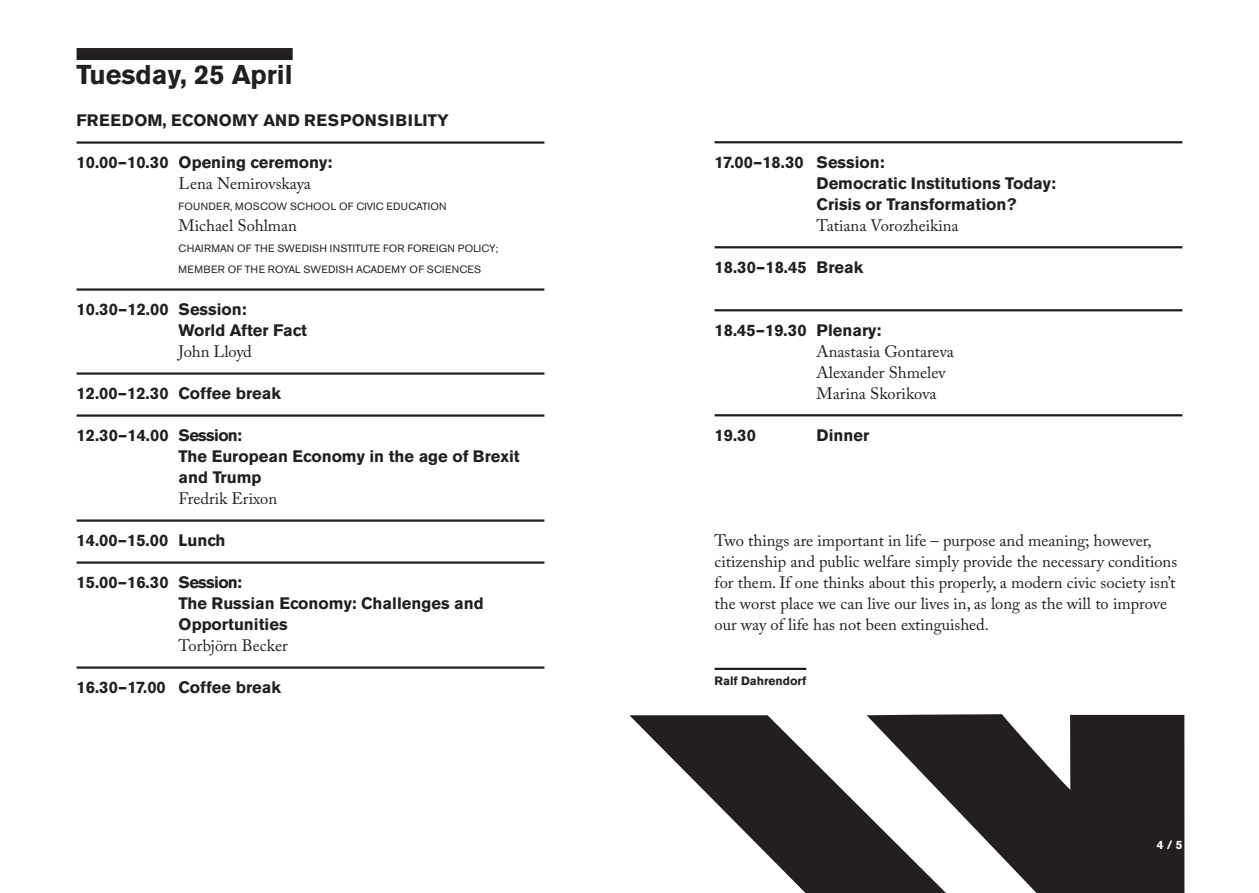
<style>
.page{position:relative;width:1259px;height:893px;background:#fff}
.page>*{position:absolute;margin:0;border:0;box-sizing:border-box;transform-origin:0 0}
.t1{font:700 27px "Akzidenz Grotesk BE";color:#231f20}
.t2{font:16.5px/21px "Adobe Caslon Pro";color:#231f20}
.t3{font:700 16.5px/21px "Akzidenz Grotesk BE";color:#231f20}
.t4{font:700 16.5px/21px "Akzidenz Grotesk BE";color:#202020}
.t5{font:700 16.5px "Akzidenz Grotesk BE";letter-spacing:-.04em;color:#231f20}
.t6{font:700 16.5px "Akzidenz Grotesk BE";letter-spacing:.02em;color:#231f20}
.t7{font:700 12px "Akzidenz Grotesk BE";color:#231f20}
.t8{font:700 12px "Akzidenz Grotesk BE";color:#fff}
.t9{font:10.5px/21px "Akzidenz Grotesk BE";letter-spacing:.02em;color:#231f20}
</style>
<div class="page">
<svg style="left:629px;top:714px;width:555px;height:179px;fill:#231f20"></svg>
<div style="left:77px;top:48px;width:216px;height:12px;background:#231f20"></div>
<hr style="left:77px;top:141px;width:467px;height:3px;background:#231f20">
<hr style="left:77px;top:288px;width:467px;height:3px;background:#231f20">
<hr style="left:77px;top:372px;width:467px;height:3px;background:#231f20">
<hr style="left:77px;top:414px;width:467px;height:3px;background:#231f20">
<hr style="left:77px;top:519px;width:467px;height:3px;background:#231f20">
<hr style="left:77px;top:561px;width:467px;height:3px;background:#231f20">
<hr style="left:77px;top:666px;width:467px;height:3px;background:#231f20">
<hr style="left:714px;top:141px;width:468px;height:2px;background:#231f20">
<hr style="left:714px;top:246px;width:468px;height:2px;background:#231f20">
<hr style="left:714px;top:309px;width:468px;height:2px;background:#231f20">
<hr style="left:714px;top:414px;width:468px;height:2px;background:#231f20">
<hr style="left:714px;top:668px;width:92px;height:2px;background:#231f20">
<h1 class="t1" style="left:77px;top:59px;width:218px">Tuesday, 25 April</h1>
<p class="t6" style="left:77px;top:111px;width:374px">FREEDOM, ECONOMY AND RESPONSIBILITY</p>
<p class="t3" style="left:77px;top:152px;width:257px">10.00–10.30 Opening ceremony:</p>
<p class="t2" style="left:179px;top:173px;width:134px">Lena Nemirovskaya</p>
<p class="t9" style="left:179px;top:196px;width:269px">FOUNDER, MOSCOW SCHOOL OF CIVIC EDUCATION</p>
<p class="t2" style="left:179px;top:215px;width:120px">Michael Sohlman</p>
<p class="t9" style="left:179px;top:238px;width:321px">CHAIRMAN OF THE SWEDISH INSTITUTE FOR FOREIGN POLICY;<br>MEMBER OF THE ROYAL SWEDISH ACADEMY OF SCIENCES</p>
<p class="t3" style="left:77px;top:299px;width:172px">10.30–12.00 Session:</p>
<p class="t4" style="left:179px;top:320px;width:130px">World After Fact</p>
<p class="t2" style="left:179px;top:341px;width:75px">John Lloyd</p>
<p class="t3" style="left:77px;top:383px;width:206px">12.00–12.30 Coffee break</p>
<p class="t5" style="left:77px;top:426px;width:167px">12.30–14.00 Session:</p>
<p class="t4" style="left:179px;top:446px;width:342px">The European Economy in the age of Brexit and Trump</p>
<p class="t2" style="left:179px;top:488px;width:100px">Fredrik Erixon</p>
<p class="t3" style="left:77px;top:530px;width:150px">14.00–15.00 Lunch</p>
<p class="t5" style="left:77px;top:573px;width:167px">15.00–16.30 Session:</p>
<p class="t4" style="left:179px;top:593px;width:306px">The Russian Economy: Challenges and<br>Opportunities</p>
<p class="t2" style="left:179px;top:635px;width:110px">Torbjörn Becker</p>
<p class="t3" style="left:77px;top:677px;width:206px">16.30–17.00 Coffee break</p>
<p class="t3" style="left:816px;top:152px;width:241px;text-indent:-102px">17.00–18.30 Session:<br>Democratic Institutions Today:<br>Crisis or Transformation?</p>
<p class="t2" style="left:816px;top:215px;width:143px">Tatiana Vorozheikina</p>
<p class="t3" style="left:714px;top:257px;width:150px">18.30–18.45 Break</p>
<p class="t3" style="left:714px;top:320px;width:168px">18.45–19.30 Plenary:</p>
<p class="t2" style="left:816px;top:341px;width:139px">Anastasia Gontareva<br>Alexander Shmelev<br>Marina Skorikova</p>
<p class="t3" style="left:714px;top:425px;width:43px">19.30</p>
<p class="t3" style="left:816px;top:425px;width:54px">Dinner</p>
<p class="t2" style="left:714px;top:530px;width:464px">Two things are important in life – purpose and meaning; however, citizenship and public welfare simply provide the necessary conditions for them. If one thinks about this properly, a modern civic society isn’t the worst place we can live our lives in, as long as the will to improve our way of life has not been extinguished.</p>
<p class="t7" style="left:714px;top:674px;width:93px">Ralf Dahrendorf</p>
<p class="t8" style="left:1156px;top:838px;width:27px">4 / 5</p>
</div>
